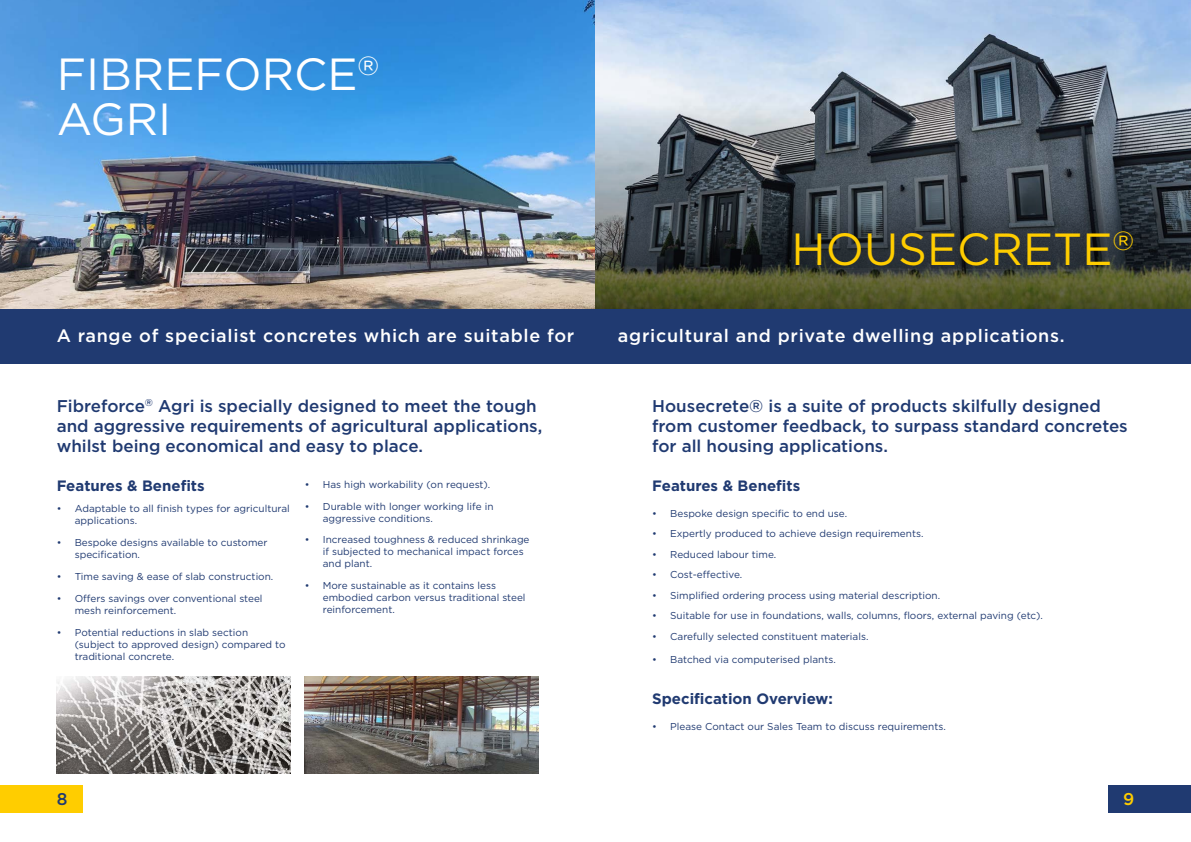
<style>
.page{position:relative;width:1191px;height:842px;background:#fff}
.page>*{position:absolute;margin:0;border:0;box-sizing:border-box;transform-origin:0 0}
.t1{font:45px/45px "Gotham";color:#fff}
.t2{font:45px "Gotham";color:#ffcd00}
.t3{font:500 18px "Gotham";letter-spacing:.04em;color:#fff}
.t4{font:500 17px/20.4px "Gotham";color:#203a71}
.t5{font:500 17px "Gotham";color:#ffcd00}
.t6{font:700 15px "Gotham";color:#203a71}
.t7{font:10px/12px "Gotham";color:#203a71}
</style>
<div class="page">
<img style="left:0;top:0;width:595px;height:309px">
<div style="left:0;top:785px;width:82px;height:27px;background:#ffcd00"></div>
<div style="left:1108px;top:785px;width:83px;height:27px;background:#203a71"></div>
<svg style="left:595px;top:0;width:596px;height:309px;background:#7b8892"></svg>
<div style="left:764px;top:202px;width:396px;height:95px;background:#000;opacity:.75"></div>
<div style="left:0;top:309px;width:595px;height:55px;background:#203a71"></div>
<div style="left:595px;top:309px;width:596px;height:55px;background:#203a71"></div>
<img style="left:57px;top:676px;width:234px;height:98px">
<img style="left:305px;top:676px;width:234px;height:98px">
<h1 class="t1" style="left:57px;top:50px;width:324px">FIBREFORCE<sup>®<br></sup>AGRI</h1>
<h1 class="t2" style="left:791px;top:224px;width:344px">HOUSECRETE<sup>®</sup></h1>
<h2 class="t3" style="left:57px;top:325px;width:519px">A range of specialist concretes which are suitable for</h2>
<h2 class="t3" style="left:618px;top:325px;width:448px">agricultural and private dwelling applications.</h2>
<h3 class="t4" style="left:57px;top:395px;width:487px">Fibreforce<sup>®</sup> Agri is specially designed to meet the tough and aggressive requirements of agricultural applications, whilst being economical and easy to place.</h3>
<h3 class="t6" style="left:57px;top:477px;width:149px">Features &amp; Benefits</h3>
<p class="t7" style="left:75px;top:503px;width:216px;text-indent:-18px">• Adaptable to all finish types for agricultural applications.</p>
<p class="t7" style="left:75px;top:537px;width:194px;text-indent:-18px">• Bespoke designs available to customer specification.</p>
<p class="t7" style="left:57px;top:571px;width:218px">• Time saving &amp; ease of slab construction.</p>
<p class="t7" style="left:75px;top:592px;width:189px;text-indent:-18px">• Offers savings over conventional steel mesh reinforcement.</p>
<p class="t7" style="left:75px;top:626px;width:212px;text-indent:-18px">• Potential reductions in slab section (subject to approved design) compared to traditional concrete.</p>
<p class="t7" style="left:305px;top:478px;width:187px">• Has high workability (on request).</p>
<p class="t7" style="left:323px;top:500px;width:172px;text-indent:-18px">• Durable with longer working life in aggressive conditions.</p>
<p class="t7" style="left:323px;top:534px;width:208px;text-indent:-18px">• Increased toughness &amp; reduced shrinkage if subjected to mechanical impact forces and plant.</p>
<p class="t7" style="left:323px;top:580px;width:204px;text-indent:-18px">• More sustainable as it contains less embodied carbon versus traditional steel reinforcement.</p>
<h3 class="t4" style="left:652px;top:395px;width:477px">Housecrete® is a suite of products skilfully designed from customer feedback, to surpass standard concretes for all housing applications.</h3>
<h3 class="t6" style="left:652px;top:477px;width:149px">Features &amp; Benefits</h3>
<p class="t7" style="left:652px;top:507px;width:196px">• Bespoke design specific to end use.</p>
<p class="t7" style="left:652px;top:527px;width:273px">• Expertly produced to achieve design requirements.</p>
<p class="t7" style="left:652px;top:548px;width:126px">• Reduced labour time.</p>
<p class="t7" style="left:652px;top:568px;width:92px">• Cost-effective.</p>
<p class="t7" style="left:652px;top:589px;width:289px">• Simplified ordering process using material description.</p>
<p class="t7" style="left:652px;top:609px;width:392px">• Suitable for use in foundations, walls, columns, floors, external paving (etc).</p>
<p class="t7" style="left:652px;top:630px;width:218px">• Carefully selected constituent materials.</p>
<p class="t7" style="left:652px;top:653px;width:185px">• Batched via computerised plants.</p>
<h3 class="t6" style="left:652px;top:690px;width:182px">Specification Overview:</h3>
<p class="t7" style="left:652px;top:720px;width:295px">• Please Contact our Sales Team to discuss requirements.</p>
<h3 class="t4" style="left:57px;top:788px;width:12px">8</h3>
<h3 class="t5" style="left:1123px;top:789px;width:13px">9</h3>
</div>
